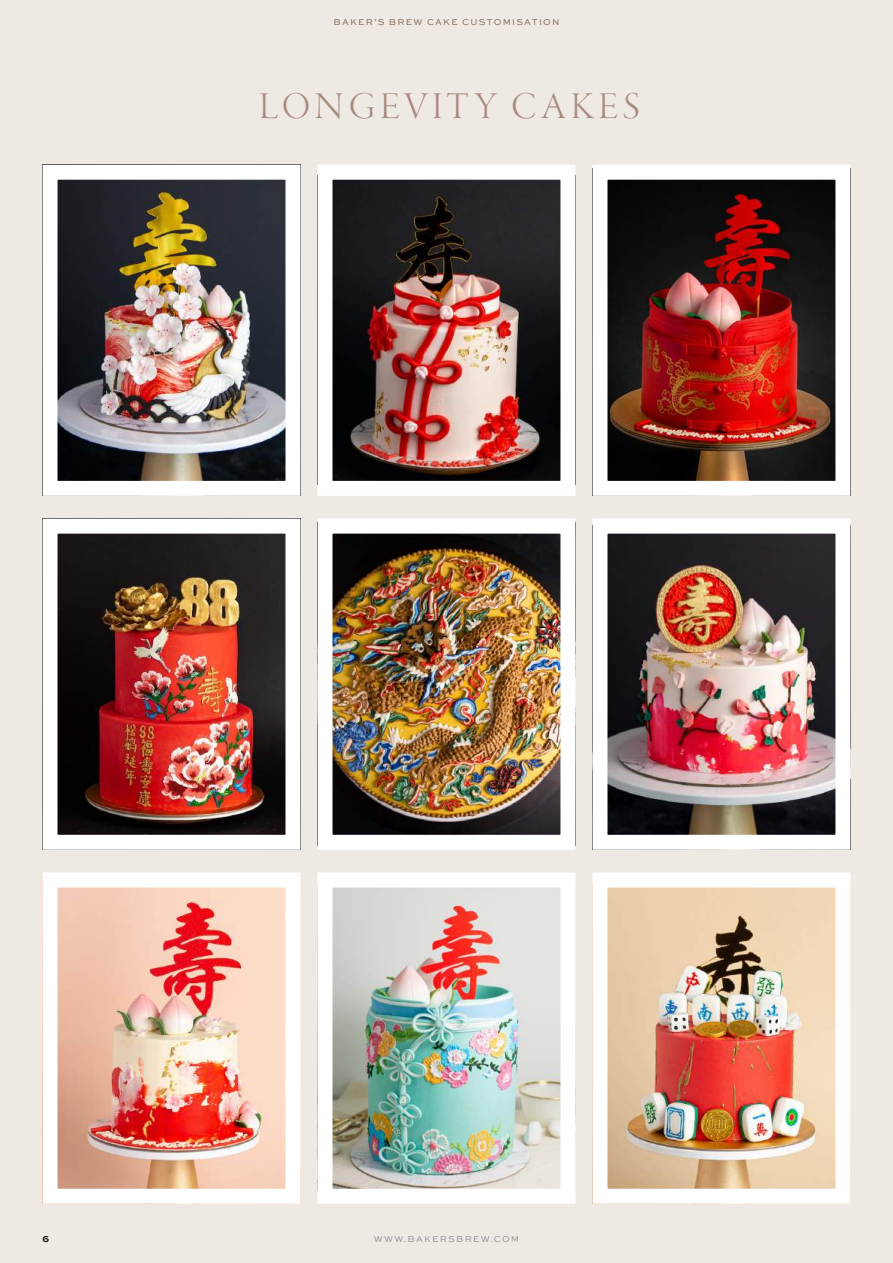
<style>
.page{position:relative;width:893px;height:1263px;background:#efe9e4}
.page>*{position:absolute;margin:0;border:0;box-sizing:border-box;transform-origin:0 0}
.t1{font:39px "Garamond Premr Pro Lt Disp";letter-spacing:.115em;color:#a68b80}
.t2{font:9px "Sweet Sans Pro";letter-spacing:.14em;color:#876c54}
.t3{font:9px "Sweet Sans Pro";letter-spacing:.14em;color:#939598}
.t4{font:700 9px "Sweet Sans Pro";color:#000}
</style>
<div class="page">
<img style="left:59px;top:181px;width:225px;height:299px">
<div style="left:43px;top:165px;width:257px;height:331px;border:15px solid #fff"></div>
<img style="left:59px;top:535px;width:225px;height:299px">
<div style="left:43px;top:519px;width:257px;height:331px;border:15px solid #fff"></div>
<img style="left:333px;top:535px;width:226px;height:299px">
<div style="left:317px;top:519px;width:258px;height:331px;border:15px solid #fff"></div>
<img style="left:608px;top:181px;width:226px;height:299px">
<div style="left:592px;top:165px;width:258px;height:331px;border:15px solid #fff"></div>
<img style="left:608px;top:535px;width:226px;height:299px">
<div style="left:592px;top:519px;width:258px;height:331px;border:15px solid #fff"></div>
<img style="left:59px;top:888px;width:225px;height:300px">
<div style="left:43px;top:872px;width:257px;height:332px;border:15px solid #fff"></div>
<img style="left:333px;top:181px;width:226px;height:299px">
<div style="left:317px;top:165px;width:258px;height:331px;border:15px solid #fff"></div>
<img style="left:333px;top:888px;width:226px;height:300px">
<div style="left:317px;top:872px;width:258px;height:332px;border:15px solid #fff"></div>
<img style="left:608px;top:888px;width:226px;height:300px">
<div style="left:592px;top:872px;width:258px;height:332px;border:15px solid #fff"></div>
<p class="t2" style="left:333px;top:16px;width:228px">BAKER’S BREW CAKE CUSTOMISATION</p>
<h1 class="t1" style="left:259px;top:84px;width:382px">LONGEVITY CAKES</h1>
<p class="t4" style="left:43px;top:1232px;width:8px">6</p>
<p class="t3" style="left:374px;top:1233px;width:147px">WWW.BAKERSBREW.COM</p>
</div>
